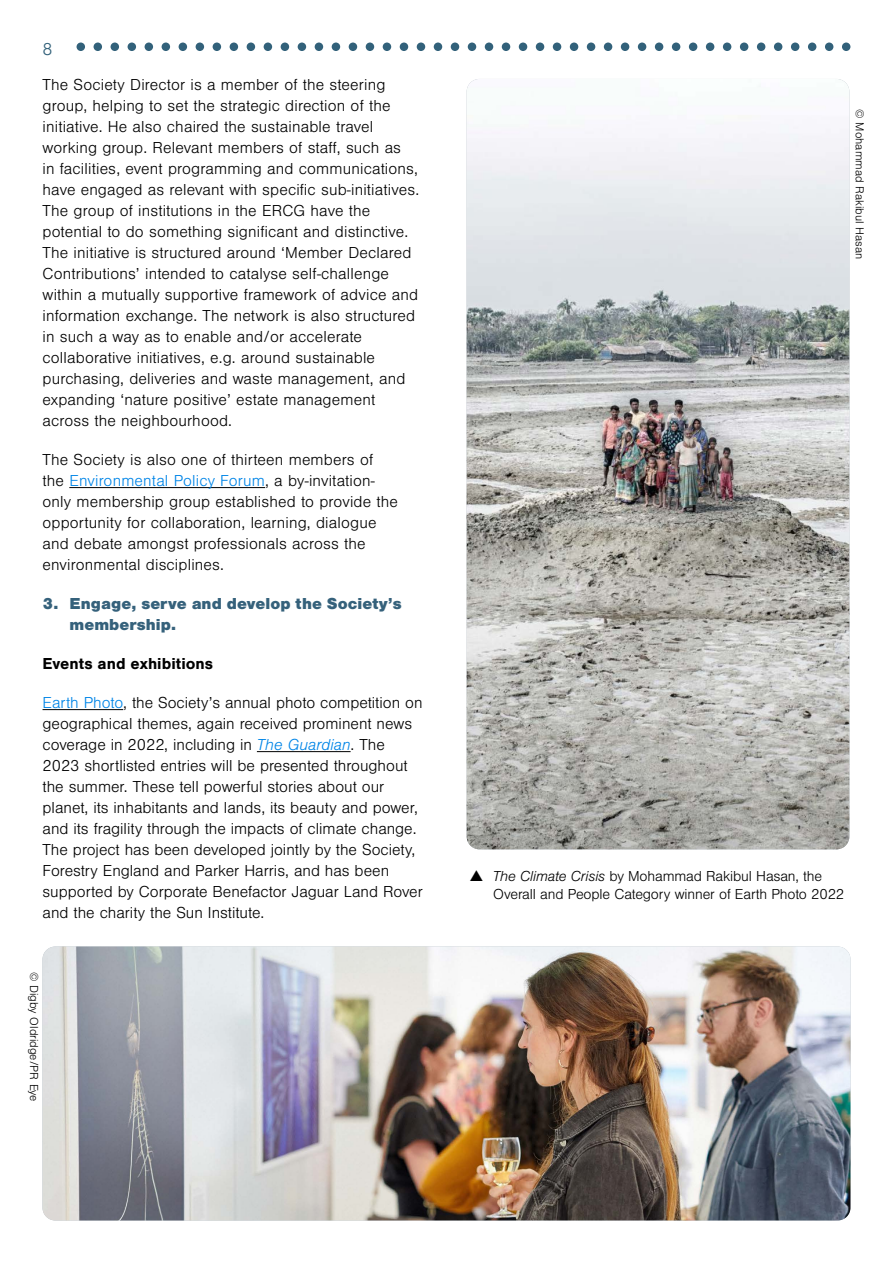
<style>
.page{position:relative;width:893px;height:1263px;background:#fff}
.page>*{position:absolute;margin:0;border:0;box-sizing:border-box;transform-origin:0 0}
.t1{font:300 18px "Nimbus San";color:#32617a}
.t2{font:300 16.5px/21px "Nimbus San";letter-spacing:.01em;color:#000}
.t3{font:900 16.5px/21px "Nimbus San";color:#35617b}
.t4{font:700 16.5px "Nimbus San";color:#000}
.t5{font:300 15px/18px "Nimbus San";letter-spacing:-.01em;color:#000}
.t6{font:300 12px "Nimbus San";color:#000}
.s1{color:#0085e7}
.s2{font-style:italic;color:#0085e7}
.s3{font-style:italic}
</style>
<div class="page">
<div style="left:77px;top:43px;width:8px;height:8px;background:#32617a;border-radius:50%"></div>
<div style="left:94px;top:43px;width:8px;height:8px;background:#32617a;border-radius:50%"></div>
<div style="left:128px;top:43px;width:8px;height:8px;background:#32617a;border-radius:50%"></div>
<div style="left:145px;top:43px;width:8px;height:8px;background:#32617a;border-radius:50%"></div>
<div style="left:162px;top:43px;width:8px;height:8px;background:#32617a;border-radius:50%"></div>
<div style="left:179px;top:43px;width:8px;height:8px;background:#32617a;border-radius:50%"></div>
<div style="left:349px;top:43px;width:8px;height:8px;background:#32617a;border-radius:50%"></div>
<div style="left:366px;top:43px;width:8px;height:8px;background:#32617a;border-radius:50%"></div>
<div style="left:383px;top:43px;width:8px;height:8px;background:#32617a;border-radius:50%"></div>
<div style="left:400px;top:43px;width:8px;height:8px;background:#32617a;border-radius:50%"></div>
<div style="left:434px;top:43px;width:8px;height:8px;background:#32617a;border-radius:50%"></div>
<div style="left:451px;top:43px;width:8px;height:8px;background:#32617a;border-radius:50%"></div>
<div style="left:468px;top:43px;width:8px;height:8px;background:#32617a;border-radius:50%"></div>
<div style="left:485px;top:43px;width:8px;height:8px;background:#32617a;border-radius:50%"></div>
<div style="left:111px;top:43px;width:8px;height:8px;background:#32617a;border-radius:50%"></div>
<div style="left:417px;top:43px;width:8px;height:8px;background:#32617a;border-radius:50%"></div>
<div style="left:196px;top:43px;width:8px;height:8px;background:#32617a;border-radius:50%"></div>
<div style="left:213px;top:43px;width:8px;height:8px;background:#32617a;border-radius:50%"></div>
<div style="left:230px;top:43px;width:8px;height:8px;background:#32617a;border-radius:50%"></div>
<div style="left:247px;top:43px;width:8px;height:8px;background:#32617a;border-radius:50%"></div>
<div style="left:281px;top:43px;width:8px;height:8px;background:#32617a;border-radius:50%"></div>
<div style="left:298px;top:43px;width:8px;height:8px;background:#32617a;border-radius:50%"></div>
<div style="left:315px;top:43px;width:8px;height:8px;background:#32617a;border-radius:50%"></div>
<div style="left:332px;top:43px;width:8px;height:8px;background:#32617a;border-radius:50%"></div>
<div style="left:264px;top:43px;width:8px;height:8px;background:#32617a;border-radius:50%"></div>
<div style="left:502px;top:43px;width:8px;height:8px;background:#32617a;border-radius:50%"></div>
<div style="left:519px;top:43px;width:8px;height:8px;background:#32617a;border-radius:50%"></div>
<div style="left:536px;top:43px;width:8px;height:8px;background:#32617a;border-radius:50%"></div>
<div style="left:553px;top:43px;width:8px;height:8px;background:#32617a;border-radius:50%"></div>
<div style="left:587px;top:43px;width:8px;height:8px;background:#32617a;border-radius:50%"></div>
<div style="left:604px;top:43px;width:8px;height:8px;background:#32617a;border-radius:50%"></div>
<div style="left:621px;top:43px;width:8px;height:8px;background:#32617a;border-radius:50%"></div>
<div style="left:638px;top:43px;width:8px;height:8px;background:#32617a;border-radius:50%"></div>
<div style="left:570px;top:43px;width:8px;height:8px;background:#32617a;border-radius:50%"></div>
<div style="left:655px;top:43px;width:8px;height:8px;background:#32617a;border-radius:50%"></div>
<div style="left:672px;top:43px;width:8px;height:8px;background:#32617a;border-radius:50%"></div>
<div style="left:689px;top:43px;width:8px;height:8px;background:#32617a;border-radius:50%"></div>
<div style="left:706px;top:43px;width:8px;height:8px;background:#32617a;border-radius:50%"></div>
<div style="left:740px;top:43px;width:8px;height:8px;background:#32617a;border-radius:50%"></div>
<div style="left:757px;top:43px;width:8px;height:8px;background:#32617a;border-radius:50%"></div>
<div style="left:774px;top:43px;width:8px;height:8px;background:#32617a;border-radius:50%"></div>
<div style="left:791px;top:43px;width:8px;height:8px;background:#32617a;border-radius:50%"></div>
<div style="left:723px;top:43px;width:8px;height:8px;background:#32617a;border-radius:50%"></div>
<div style="left:808px;top:43px;width:8px;height:8px;background:#32617a;border-radius:50%"></div>
<div style="left:825px;top:43px;width:8px;height:8px;background:#32617a;border-radius:50%"></div>
<div style="left:842px;top:43px;width:8px;height:8px;background:#32617a;border-radius:50%"></div>
<hr style="left:69px;top:487px;width:196px;height:1px;background:#000">
<hr style="left:43px;top:709px;width:80px;height:1px;background:#000">
<hr style="left:257px;top:751px;width:94px;height:1px;background:#000">
<img style="left:467px;top:79px;width:382px;height:770px">
<img style="left:43px;top:946px;width:807px;height:274px">
<p class="t1" style="left:43px;top:39px;width:12px">8</p>
<p class="t2" style="left:43px;top:74px;width:378px">The Society Director is a member of the steering group, helping to set the strategic direction of the initiative. He also chaired the sustainable travel working group. Relevant members of staff, such as<br>in facilities, event programming and communications, have engaged as relevant with specific sub-initiatives.<br>The group of institutions in the ERCG have the potential to do something significant and distinctive.<br>The initiative is structured around ‘Member Declared Contributions’ intended to catalyse self-challenge within a mutually supportive framework of advice and information exchange. The network is also structured in such a way as to enable and/or accelerate collaborative initiatives, e.g. around sustainable purchasing, deliveries and waste management, and expanding ‘nature positive’ estate management across the neighbourhood.</p>
<p class="t2" style="left:43px;top:450px;width:357px">The Society is also one of thirteen members of the <span class="s1">Environmental Policy Forum</span>, a by-invitation&shy;only membership group established to provide the opportunity for collaboration, learning, dialogue and debate amongst professionals across the environmental disciplines.</p>
<p class="t3" style="left:70px;top:593px;width:334px;text-indent:-27px">3. Engage, serve and develop the Society’s membership.</p>
<p class="t4" style="left:43px;top:654px;width:172px">Events and exhibitions</p>
<p class="t2" style="left:43px;top:693px;width:382px"><span class="s1">Earth Photo</span>, the Society’s annual photo competition on geographical themes, again received prominent news coverage in 2022, including in <span class="s2">The Guardian</span>. The 2023 shortlisted entries will be presented throughout the summer. These tell powerful stories about our planet, its inhabitants and lands, its beauty and power, and its fragility through the impacts of climate change.<br>The project has been developed jointly by the Society, Forestry England and Parker Harris, and has been supported by Corporate Benefactor Jaguar Land Rover and the charity the Sun Institute.</p>
<p class="t6" style="left:40px;top:972px;width:131px;rotate:90deg">© Digby Oldridge/PR Eye</p>
<p class="t6" style="left:866px;top:109px;width:151px;rotate:90deg">© Mohammad Rakibul Hasan</p>
<p class="t5" style="left:493px;top:867px;width:353px"><span class="s3">The Climate Crisis</span> by Mohammad Rakibul Hasan, the<br>Overall and People Category winner of Earth Photo 2022</p>
</div>
